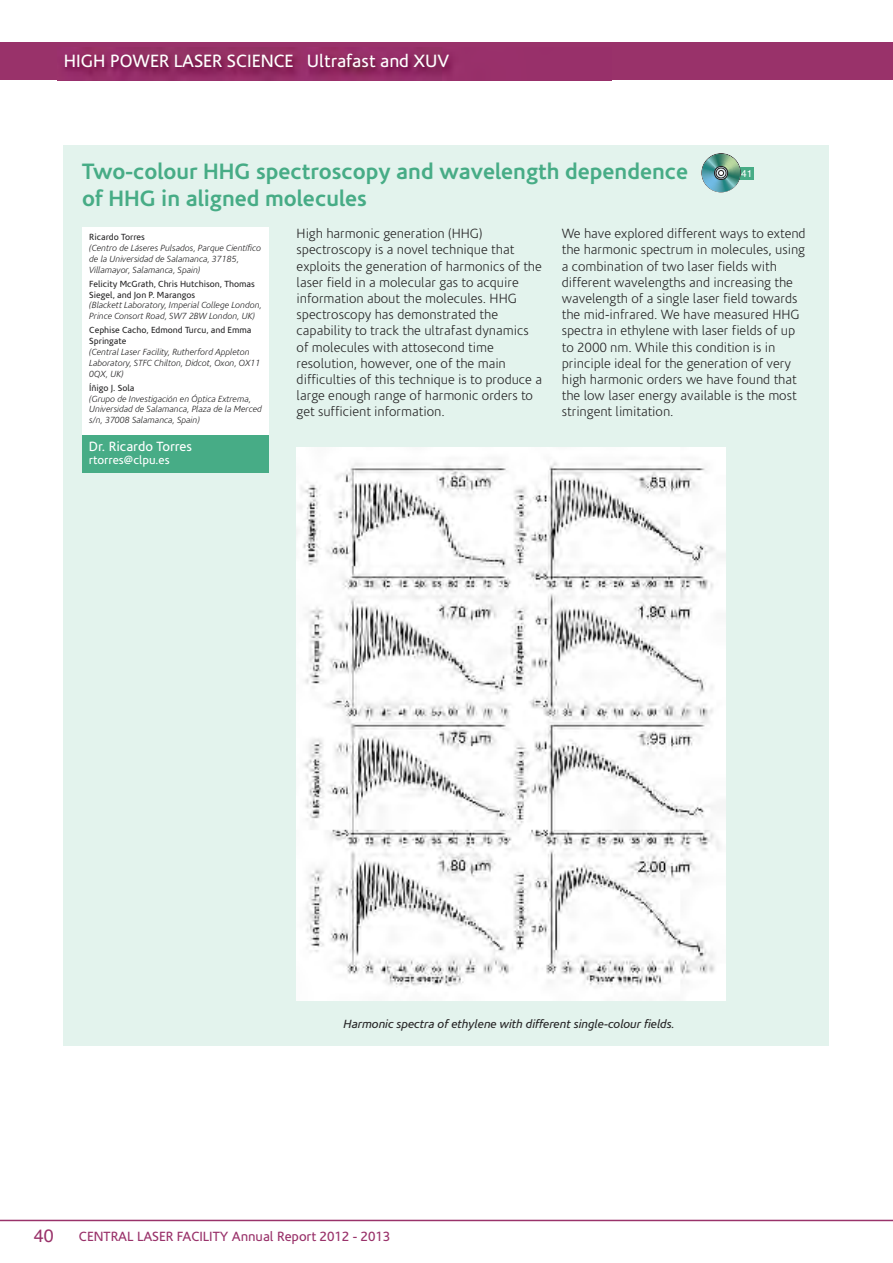
<style>
.page{position:relative;width:893px;height:1263px;background:#fff}
.page>*{position:absolute;margin:0;border:0;box-sizing:border-box;transform-origin:0 0}
.t1{font:700 22.5px/27px "Corisande";color:#47ac86}
.t2{font:18px "Corisande";color:#fff}
.t3{font:18px "Helvetica";color:#99326a}
.t4{font:300 13.5px/16.2px "Corisande";color:#272627}
.t5{font:13.5px "Corisande";color:#99326a}
.t6{font:13.5px "Corisande";color:#fff}
.t7{font:italic 12px "Corisande";color:#272627}
.t8{font:12px "Corisande";color:#fff}
.t9{font:10.05px "Helvetica";color:#fff}
.t10{font:italic 300 9px/10.8px "Corisande";color:#272627}
.t11{font:9px/10.8px "Corisande";color:#272627}
</style>
<div class="page">
<div style="left:0;top:43px;width:893px;height:37px;background:#99326a"></div>
<hr style="left:0;top:1220px;width:893px;height:1px;background:#99326a">
<img style="left:58px;top:47px;width:553px;height:34px">
<div style="left:64px;top:145px;width:765px;height:900px;background:#e3f3ed"></div>
<div style="left:82px;top:228px;width:187px;height:212px;background:#fff"></div>
<div style="left:82px;top:435px;width:187px;height:38px;background:#47ac86"></div>
<div style="left:725px;top:167px;width:29px;height:13px;background:#47ac86"></div>
<svg style="left:701px;top:153px;width:40px;height:39px"></svg>
<img style="left:297px;top:447px;width:428px;height:553px">
<h2 class="t2" style="left:64px;top:51px;width:387px">HIGH POWER LASER SCIENCE Ultrafast and XUV</h2>
<h1 class="t1" style="left:82px;top:158px;width:608px">Two-colour HHG spectroscopy and wavelength dependence of HHG in aligned molecules</h1>
<p class="t11" style="left:89px;top:232px;width:57px">Ricardo Torres</p>
<p class="t10" style="left:89px;top:243px;width:173px">(Centro de Láseres Pulsados, Parque Científico de la Universidad de Salamanca, 37185,<br>Villamayor, Salamanca, Spain)</p>
<p class="t11" style="left:89px;top:279px;width:167px">Felicity McGrath, Chris Hutchison, Thomas<br>Siegel, and Jon P. Marangos</p>
<p class="t10" style="left:89px;top:300px;width:174px">(Blackett Laboratory, Imperial College London,<br>Prince Consort Road, SW7 2BW London, UK)</p>
<p class="t11" style="left:89px;top:325px;width:164px">Cephise Cacho, Edmond Turcu, and Emma<br>Springate</p>
<p class="t10" style="left:89px;top:347px;width:173px">(Central Laser Facility, Rutherford Appleton<br>Laboratory, STFC Chilton, Didcot, Oxon, OX11<br>0QX, UK)</p>
<p class="t11" style="left:89px;top:383px;width:47px">Íñigo J. Sola</p>
<p class="t10" style="left:89px;top:393px;width:174px">(Grupo de Investigación en Óptica Extrema,<br>Universidad de Salamanca, Plaza de la Merced s/n, 37008 Salamanca, Spain)</p>
<p class="t6" style="left:89px;top:439px;width:105px">Dr. Ricardo Torres</p>
<p class="t8" style="left:89px;top:453px;width:82px">rtorres@clpu.es</p>
<p class="t9" style="left:741px;top:169px;width:13px">41</p>
<p class="t4" style="left:297px;top:226px;width:247px">High harmonic generation (HHG) spectroscopy is a novel technique that exploits the generation of harmonics of the laser field in a molecular gas to acquire information about the molecules. HHG spectroscopy has demonstrated the capability to track the ultrafast dynamics of molecules with attosecond time resolution, however, one of the main difficulties of this technique is to produce a large enough range of harmonic orders to get sufficient information.</p>
<p class="t4" style="left:562px;top:226px;width:245px">We have explored different ways to extend the harmonic spectrum in molecules, using a combination of two laser fields with different wavelengths and increasing the wavelength of a single laser field towards the mid-infrared. We have measured HHG spectra in ethylene with laser fields of up to 2000 nm. While this condition is in principle ideal for the generation of very high harmonic orders we have found that the low laser energy available is the most stringent limitation.</p>
<p class="t7" style="left:343px;top:1017px;width:333px">Harmonic spectra of ethylene with different single-colour fields.</p>
<h2 class="t3" style="left:34px;top:1228px;width:22px">40</h2>
<p class="t5" style="left:79px;top:1229px;width:313px">CENTRAL LASER FACILITY Annual Report 2012 - 2013</p>
</div>
